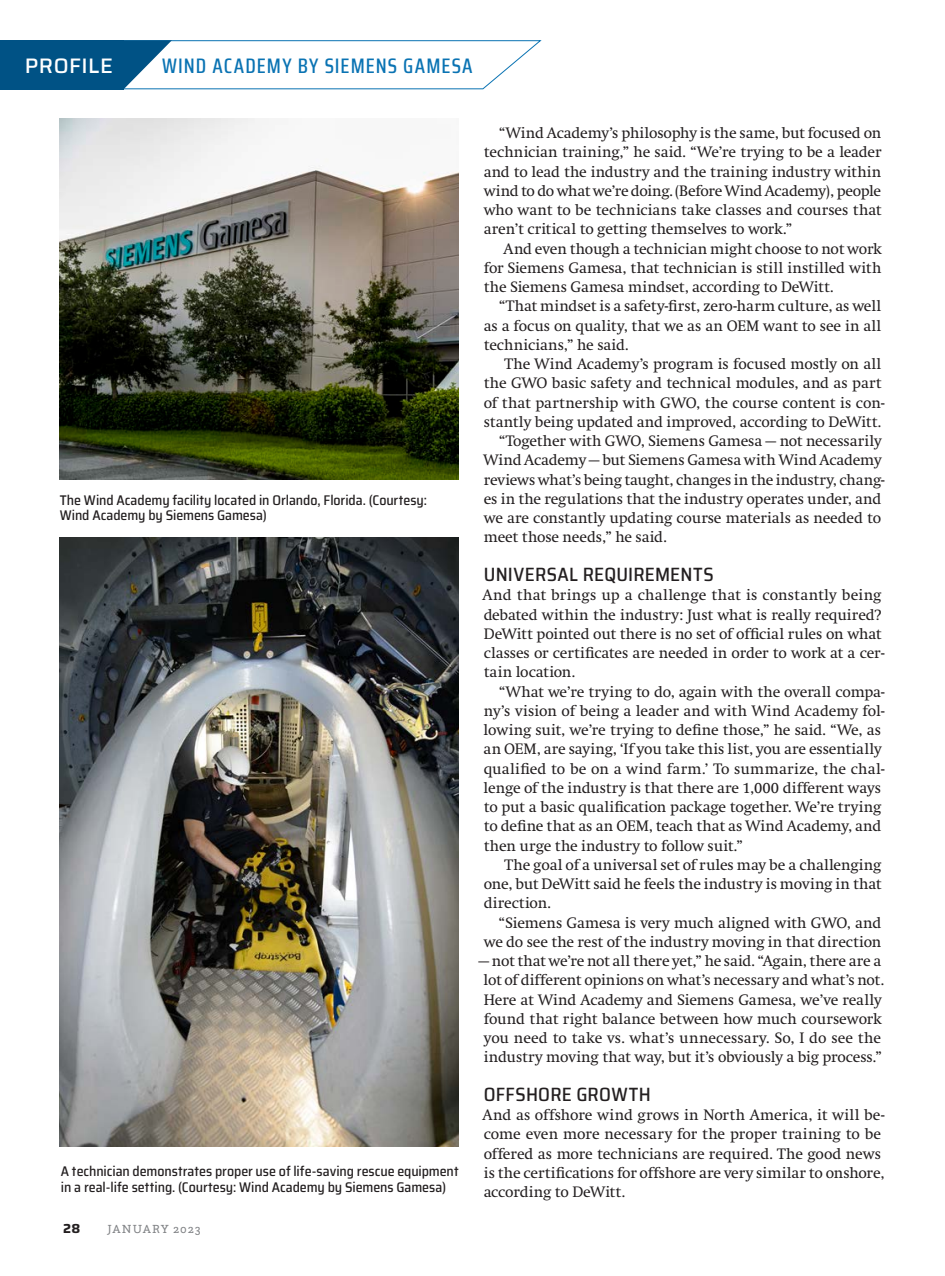
<style>
.page{position:relative;width:945px;height:1276px;background:#fff}
.page>*{position:absolute;margin:0;border:0;box-sizing:border-box;transform-origin:0 0}
.Section_-_Sublabel_2{font:500 21px "Saira Condensed";letter-spacing:.05em;color:#0a73b3}
.Section_-_Sublabel_2-2{font:500 21px "Saira";letter-spacing:.025em;color:#fff}
.Body_Subhed{font:500 semi-condensed 19.25px "Saira";letter-spacing:.01em;color:#231f20}
.Body_Copy{font:15.75px/19.2px "Swift";letter-spacing:-.01em;color:#231f20;text-align:justify}
.Body_Copy_1st_PP{font:15.75px/19.2px "Swift";letter-spacing:-.005em;color:#231f20}
.Photo_caption{font:500 semi-condensed 14px/15.8px "Saira";letter-spacing:-.005em;color:#231f20}
.t1{font:700 13.12px "Saira";color:#231f20}
.t2{font:12.25px "Questa Slab";letter-spacing:.07em;color:#808285}
</style>
<div class="page">
<img style="left:60px;top:119px;width:399px;height:360px">
<img style="left:60px;top:538px;width:399px;height:609px">
<svg style="left:0;top:40px;width:542px;height:50px"></svg>
<p class="Section_-_Sublabel_2-2" style="left:25px;top:50px;width:90px">PROFILE</p>
<p class="Section_-_Sublabel_2" style="left:162px;top:50px;width:312px">WIND ACADEMY BY SIEMENS GAMESA</p>
<p class="Photo_caption" style="left:60px;top:492px;width:369px">The Wind Academy facility located in Orlando, Florida. (Courtesy:<br>Wind Academy by Siemens Gamesa)</p>
<p class="Photo_caption" style="left:61px;top:1163px;width:399px">A technician demonstrates proper use of life-saving rescue equipment in a real-life setting. (Courtesy: Wind Academy by Siemens Gamesa)</p>
<p class="t1" style="left:63px;top:1218px;width:19px">28</p>
<p class="t2" style="left:107px;top:1220px;width:95px">JANUARY 2023</p>
<p class="Body_Copy" style="left:484px;top:124px;width:400px;text-indent:15px">“Wind Academy’s philosophy is the same, but focused on technician training,” he said. “We’re trying to be a leader and to lead the industry and the training industry within wind to do what we’re doing. (Before Wind Academy), people who want to be technicians take classes and courses that aren’t critical to getting themselves to work.”</p>
<p class="Body_Copy" style="left:484px;top:239px;width:399px;text-indent:20px">And even though a technician might choose to not work for Siemens Gamesa, that technician is still instilled with the Siemens Gamesa mindset, according to DeWitt.</p>
<p class="Body_Copy" style="left:484px;top:297px;width:399px;text-indent:15px">“That mindset is a safety-first, zero-harm culture, as well as a focus on quality, that we as an OEM want to see in all technicians,” he said.</p>
<p class="Body_Copy" style="left:484px;top:355px;width:402px;text-align:left;text-indent:21px">The Wind Academy’s program is focused mostly on all the GWO basic safety and technical modules, and as part of that partnership with GWO, the course content is con&shy;stantly being updated and improved, according to DeWitt.</p>
<p class="Body_Copy" style="left:483px;top:432px;width:403px;text-align:left;text-indent:15px">“Together with GWO, Siemens Gamesa — not necessarily Wind Academy — but Siemens Gamesa with Wind Academy reviews what’s being taught, changes in the industry, chang&shy;es in the regulations that the industry operates under, and we are constantly updating course materials as needed to meet those needs,” he said.</p>
<p class="Body_Subhed" style="left:484px;top:560px;width:231px">UNIVERSAL REQUIREMENTS</p>
<p class="Body_Copy_1st_PP" style="left:483px;top:586px;width:403px">And that brings up a challenge that is constantly being debated within the industry: Just what is really required?<br>DeWitt pointed out there is no set of official rules on what classes or certificates are needed in order to work at a cer&shy;tain location.</p>
<p class="Body_Copy" style="left:484px;top:682px;width:402px;text-align:left;text-indent:15px">“What we’re trying to do, again with the overall compa&shy;ny’s vision of being a leader and with Wind Academy fol&shy;lowing suit, we’re trying to define those,” he said. “We, as an OEM, are saying, ‘If you take this list, you are essentially qualified to be on a wind farm.’ To summarize, the chal&shy;lenge of the industry is that there are 1,000 different ways to put a basic qualification package together. We’re trying to define that as an OEM, teach that as Wind Academy, and then urge the industry to follow suit.”</p>
<p class="Body_Copy" style="left:484px;top:855px;width:400px;text-indent:21px">The goal of a universal set of rules may be a challenging one, but DeWitt said he feels the industry is moving in that direction.</p>
<p class="Body_Copy" style="left:484px;top:913px;width:399px;text-align:right">“Siemens Gamesa is very much aligned with GWO, and we do see the rest of the industry moving in that direction</p>
<p class="Body_Copy" style="left:479px;top:951px;width:407px;text-align:center">— not that we’re not all there yet,” he said. “Again, there are a lot of different opinions on what’s necessary and what’s not.<br>Here at Wind Academy and Siemens Gamesa, we’ve really found that right balance between how much coursework you need to take vs. what’s unnecessary. So, I do see the industry moving that way, but it’s obviously a big process.”</p>
<p class="Body_Subhed" style="left:484px;top:1079px;width:168px">OFFSHORE GROWTH</p>
<p class="Body_Copy_1st_PP" style="left:483px;top:1105px;width:403px">And as offshore wind grows in North America, it will be&shy;come even more necessary for the proper training to be offered as more technicians are required. The good news is the certifications for offshore are very similar to onshore, according to DeWitt.</p>
</div>
